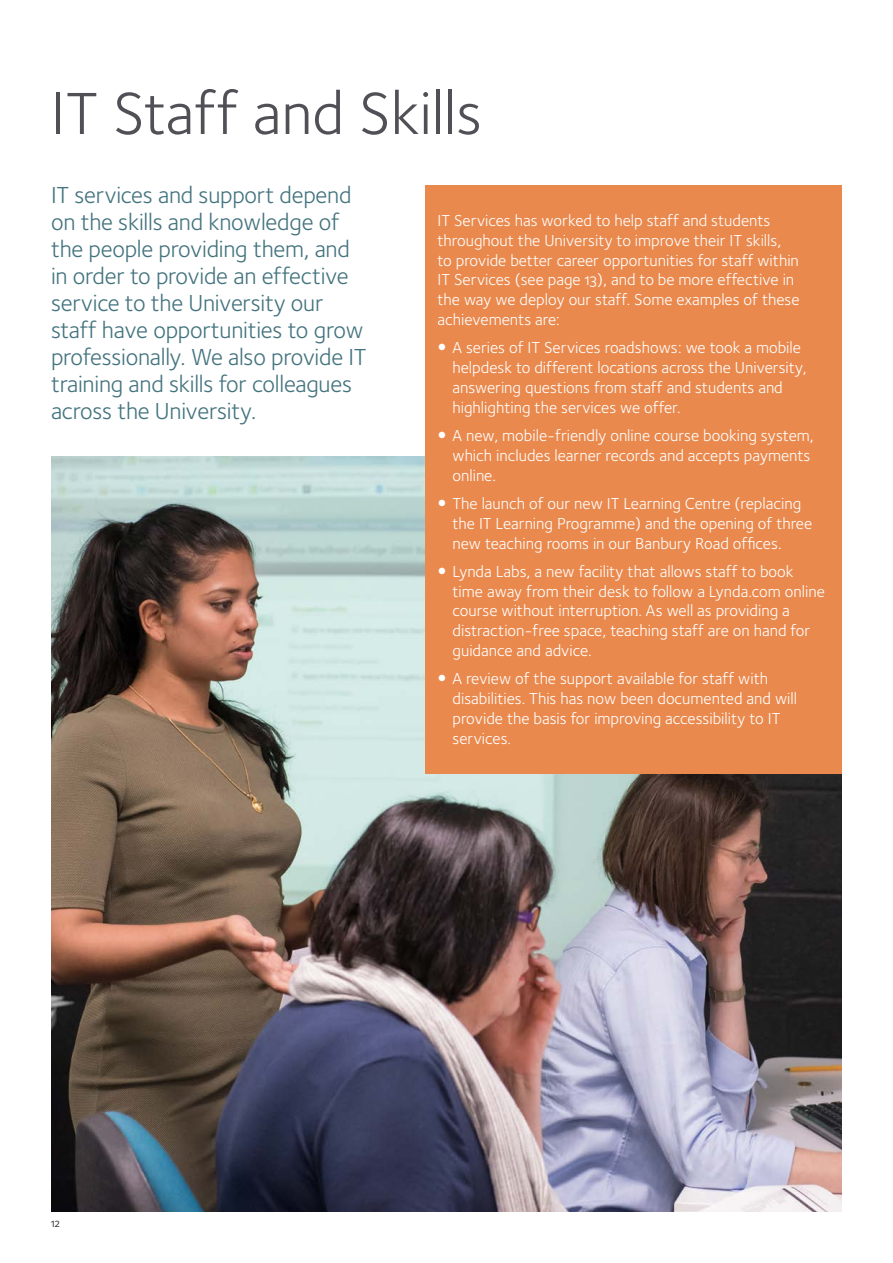
<style>
.page{position:relative;width:893px;height:1263px;background:#fff}
.page>*{position:absolute;margin:0;border:0;box-sizing:border-box;transform-origin:0 0}
.t1{font:61.5px "Foundry Sterling Book OSF";color:#515056}
.t2{font:24px/27px "Foundry Sterling Book OSF";letter-spacing:-.01em;color:#43737e}
.t3{font:16.5px/19.8px "Foundry Sterling Book OSF";color:#fff}
.t4{font:12px "Foundry Sterling Book OSF";color:#231f20}
</style>
<div class="page">
<img style="left:51px;top:456px;width:791px;height:756px">
<div style="left:425px;top:185px;width:417px;height:589px;background:#ea894d"></div>
<img style="left:558px;top:1101px;width:284px;height:111px">
<p class="t1" style="left:51px;top:70px;width:432px">IT Staff and Skills</p>
<p class="t2" style="left:51px;top:181px;width:317px">IT services and support depend on the skills and knowledge of the people providing them, and in order to provide an effective service to the University our staff have opportunities to grow professionally. We also provide IT training and skills for colleagues across the University.</p>
<p class="t3" style="left:437px;top:210px;width:364px">IT Services has worked to help staff and students throughout the University to improve their IT skills, to provide better career opportunities for staff within IT Services (see page 13), and to be more effective in the way we deploy our staff. Some examples of these achievements are:</p>
<p class="t3" style="left:452px;top:337px;width:356px">A series of IT Services roadshows: we took a mobile helpdesk to different locations across the University, answering questions from staff and students and highlighting the services we offer.</p>
<p class="t3" style="left:452px;top:425px;width:363px">A new, mobile-friendly online course booking system, which includes learner records and accepts payments online.</p>
<p class="t3" style="left:452px;top:493px;width:361px">The launch of our new IT Learning Centre (replacing the IT Learning Programme) and the opening of three new teaching rooms in our Banbury Road offices.</p>
<p class="t3" style="left:452px;top:561px;width:374px">Lynda Labs, a new facility that allows staff to book time away from their desk to follow a Lynda.com online course without interruption. As well as providing a distraction-free space, teaching staff are on hand for guidance and advice.</p>
<p class="t3" style="left:452px;top:668px;width:346px">A review of the support available for staff with disabilities. This has now been documented and will provide the basis for improving accessibility to IT services.</p>
<p class="t4" style="left:51px;top:1214px;width:11px">12</p>
</div>
